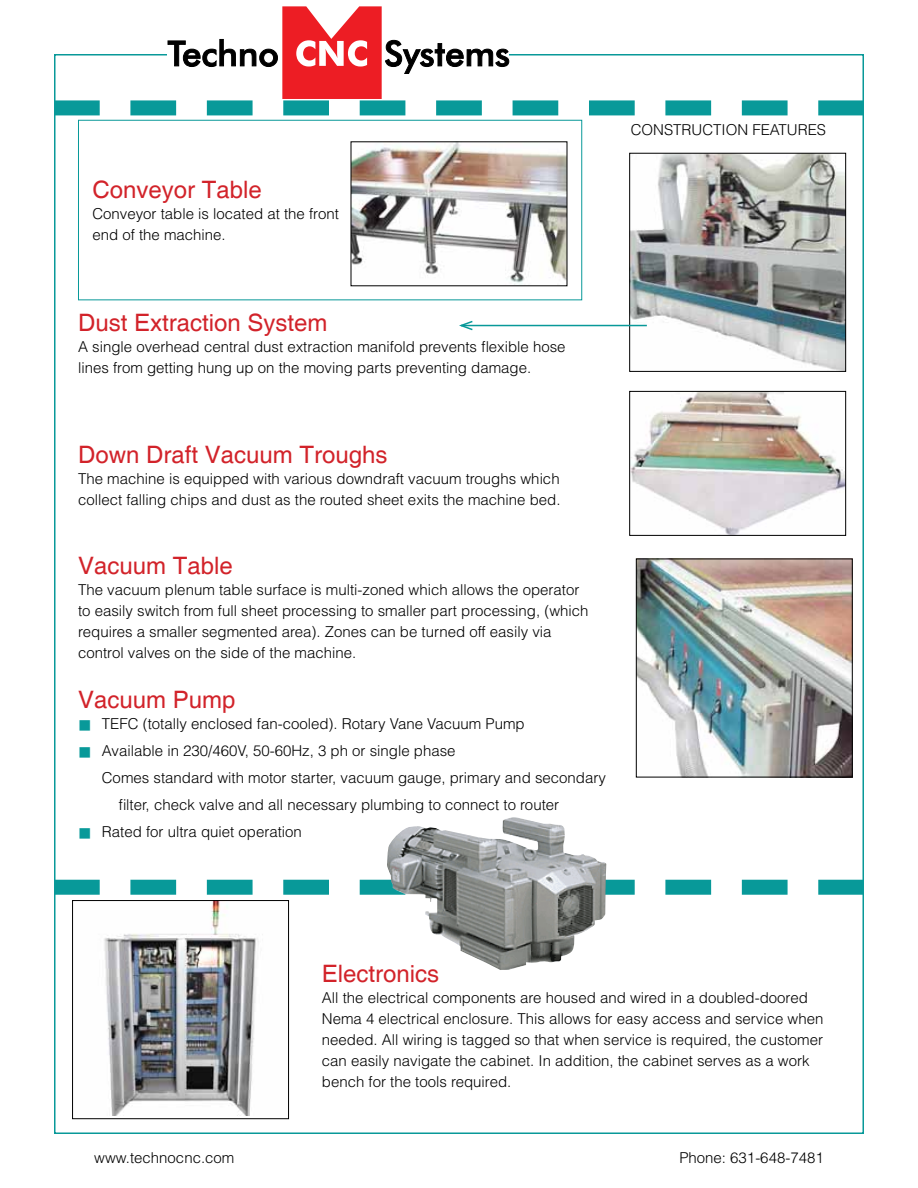
<style>
.page{position:relative;width:918px;height:1188px;background:#fff}
.page>*{position:absolute;margin:0;border:0;box-sizing:border-box;transform-origin:0 0}
.t1{font:24px "Helvetica";color:#d2232a}
.t2{font:18px "Wingdings";color:#089999}
.t3{font:300 15px/21px "Helvetica";color:#000}
</style>
<div class="page">
<svg style="left:54px;top:880px;width:810px;height:15px"></svg>
<svg style="left:54px;top:6px;width:810px;height:109px"></svg>
<img style="left:631px;top:393px;width:213px;height:141px">
<div style="left:629px;top:391px;width:217px;height:145px;border:1px solid #000"></div>
<img style="left:631px;top:155px;width:213px;height:215px">
<div style="left:629px;top:153px;width:217px;height:219px;border:1px solid #000"></div>
<img style="left:638px;top:561px;width:212px;height:214px">
<div style="left:636px;top:559px;width:216px;height:218px;border:1px solid #000"></div>
<img style="left:104px;top:902px;width:155px;height:214px">
<div style="left:72px;top:900px;width:217px;height:219px;border:1px solid #000"></div>
<img style="left:387px;top:817px;width:220px;height:153px">
<img style="left:353px;top:144px;width:212px;height:139px">
<hr style="left:461px;top:325px;width:186px;height:1px;background:#089999">
<svg style="left:459px;top:320px;width:15px;height:11px"></svg>
<h1 class="t1" style="left:92px;top:175px;width:171px">Conveyor Table</h1>
<p class="t3" style="left:92px;top:203px;width:248px">Conveyor table is located at the front end of the machine.</p>
<p class="t3" style="left:631px;top:119px;width:197px">CONSTRUCTION FEATURES</p>
<h1 class="t1" style="left:78px;top:308px;width:251px">Dust Extraction System</h1>
<p class="t3" style="left:78px;top:336px;width:489px">A single overhead central dust extraction manifold prevents flexible hose lines from getting hung up on the moving parts preventing damage.</p>
<h1 class="t1" style="left:78px;top:440px;width:311px">Down Draft Vacuum Troughs</h1>
<p class="t3" style="left:78px;top:468px;width:484px">The machine is equipped with various downdraft vacuum troughs which collect falling chips and dust as the routed sheet exits the machine bed.</p>
<h1 class="t1" style="left:78px;top:551px;width:156px">Vacuum Table</h1>
<p class="t3" style="left:78px;top:579px;width:512px">The vacuum plenum table surface is multi-zoned which allows the operator to easily switch from full sheet processing to smaller part processing, (which requires a smaller segmented area). Zones can be turned off easily via control valves on the side of the machine.</p>
<h1 class="t1" style="left:78px;top:686px;width:159px">Vacuum Pump</h1>
<p class="t2" style="left:78px;top:824px;width:15px">■</p>
<p class="t3" style="left:102px;top:713px;width:424px">TEFC (totally enclosed fan-cooled). Rotary Vane Vacuum Pump</p>
<p class="t3" style="left:102px;top:740px;width:355px">Available in 230/460V, 50-60Hz, 3 ph or single phase</p>
<p class="t3" style="left:102px;top:767px;width:506px">Comes standard with motor starter, vacuum gauge, primary and secondary</p>
<p class="t3" style="left:119px;top:794px;width:442px">filter, check valve and all necessary plumbing to connect to router</p>
<p class="t3" style="left:102px;top:821px;width:202px">Rated for ultra quiet operation</p>
<h1 class="t1" style="left:322px;top:960px;width:119px">Electronics</h1>
<p class="t3" style="left:322px;top:987px;width:503px">All the electrical components are housed and wired in a doubled-doored Nema 4 electrical enclosure. This allows for easy access and service when needed. All wiring is tagged so that when service is required, the customer can easily navigate the cabinet. In addition, the cabinet serves as a work bench for the tools required.</p>
<p class="t3" style="left:94px;top:1147px;width:142px">www.technocnc.com</p>
<p class="t3" style="left:679px;top:1147px;width:146px">Phone: 631-648-7481</p>
</div>
